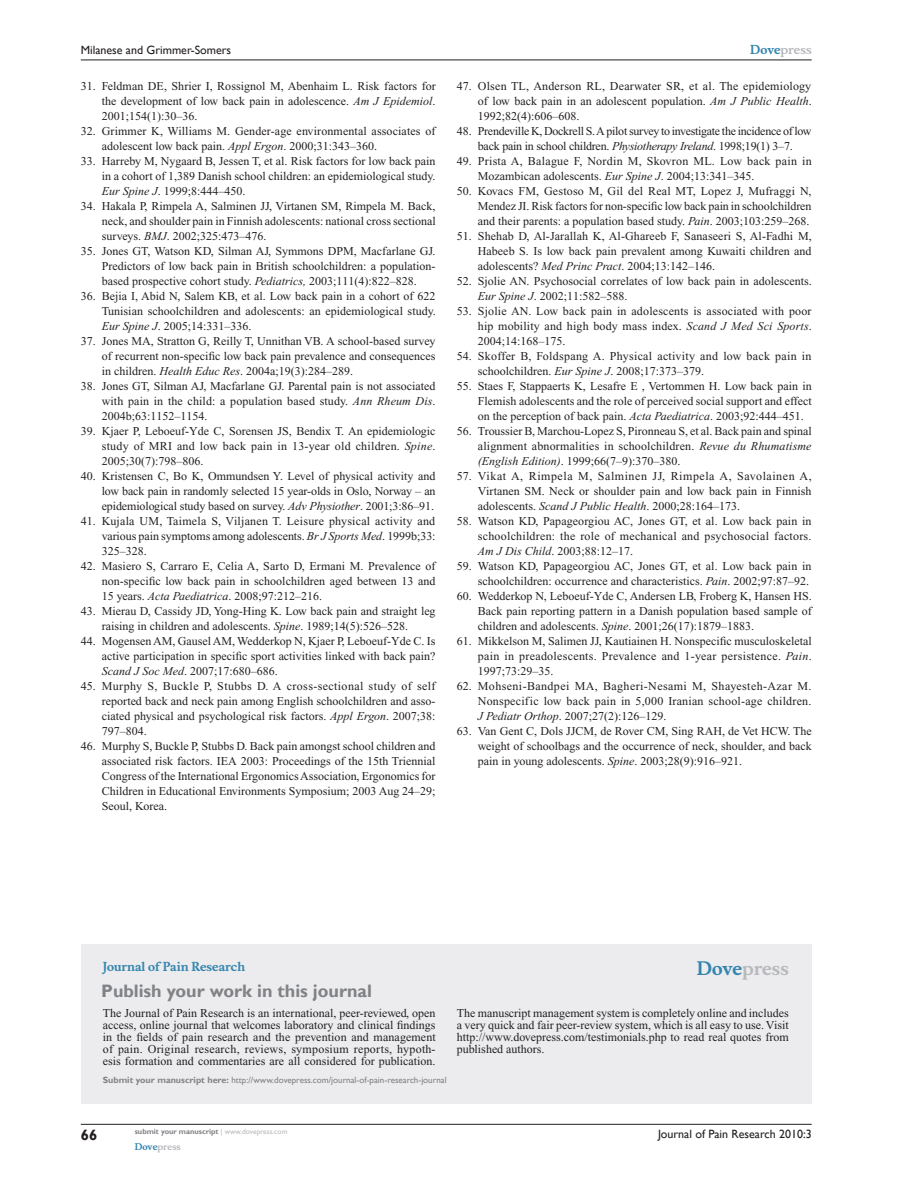
<style>
.page{position:relative;width:918px;height:1188px;background:#fff}
.page>*{position:absolute;margin:0;border:0;box-sizing:border-box;transform-origin:0 0}
.t1{font:700 18px "Gill Sans";color:#808285}
.t2{font:700 18px "Musee";color:#b8b9bc}
.t3{font:700 15px "Gill Sans";color:#231f20}
.t4{font:12px/15px "Times New Roman";color:#231f20;text-align:justify}
.t5{font:12px/15px "Times New Roman";letter-spacing:-.025em;color:#231f20;text-align:center}
.t6{font:12px/15px "Times New Roman";letter-spacing:.025em;color:#231f20}
.t7{font:12px "Gill Sans";color:#231f20}
.t8{font:700 12px "Musee";color:#3485ae}
.t9{font:700 12px "Musee";color:#b8b9bc}
.t10{font:9px "Gill Sans";color:#808285}
.t11{font:700 9px "Musee";color:#b8b9bc}
.t12{font:700 7.5px "Gill Sans";color:#808285}
.s1{font-style:italic}
.s2{color:#3485ae}
.s3{font-weight:700}
.s4{font-weight:400;color:#b8b9bc}
</style>
<div class="page">
<div style="left:81px;top:944px;width:731px;height:159px;background:#ececee"></div>
<hr style="left:81px;top:1124px;width:731px;height:1px;background:#231f20">
<hr style="left:81px;top:60px;width:731px;height:1px;background:#231f20">
<p class="t7" style="left:81px;top:43px;width:152px">Milanese and Grimmer-Somers</p>
<p class="t4" style="left:102px;top:79px;width:336px;text-indent:-21px">31. Feldman DE, Shrier I, Rossignol M, Abenhaim L. Risk factors for the development of low back pain in adolescence. <span class="s1">Am J Epidemiol</span>.<br>2001;154(1):30–36.</p>
<p class="t4" style="left:102px;top:124px;width:335px;text-indent:-21px">32. Grimmer K, Williams M. Gender-age environmental associates of adolescent low back pain. <span class="s1">Appl Ergon</span>. 2000;31:343–360.</p>
<p class="t4" style="left:102px;top:154px;width:335px;text-indent:-21px">33. Harreby M, Nygaard B, Jessen T, et al. Risk factors for low back pain in a cohort of 1,389 Danish school children: an epidemiological study.<br><span class="s1">Eur Spine J</span>. 1999;8:444–450.</p>
<p class="t4" style="left:102px;top:199px;width:336px;text-indent:-21px">34. Hakala P, Rimpela A, Salminen JJ, Virtanen SM, Rimpela M. Back, neck, and shoulder pain in Finnish adolescents: national cross sectional surveys. <span class="s1">BMJ</span>. 2002;325:473–476.</p>
<p class="t4" style="left:102px;top:244px;width:335px;text-indent:-21px">35. Jones GT, Watson KD, Silman AJ, Symmons DPM, Macfarlane GJ.<br>Predictors of low back pain in British schoolchildren: a population&shy;based prospective cohort study. <span class="s1">Pediatrics,</span> 2003;111(4):822–828.</p>
<p class="t4" style="left:102px;top:289px;width:336px;text-indent:-21px">36. Bejia I, Abid N, Salem KB, et al. Low back pain in a cohort of 622<br>Tunisian schoolchildren and adolescents: an epidemiological study.<br><span class="s1">Eur Spine J</span>. 2005;14:331–336.</p>
<p class="t4" style="left:102px;top:334px;width:335px;text-indent:-21px">37. Jones MA, Stratton G, Reilly T, Unnithan VB. A school-based survey of recurrent non-specific low back pain prevalence and consequences in children. <span class="s1">Health Educ Res</span>. 2004a;19(3):284–289.</p>
<p class="t4" style="left:102px;top:379px;width:335px;text-indent:-21px">38. Jones GT, Silman AJ, Macfarlane GJ. Parental pain is not associated with pain in the child: a population based study. <span class="s1">Ann Rheum Dis</span>.<br>2004b;63:1152–1154.</p>
<p class="t4" style="left:102px;top:424px;width:335px;text-indent:-21px">39. Kjaer P, Leboeuf-Yde C, Sorensen JS, Bendix T. An epidemiologic study of MRI and low back pain in 13-year old children. <span class="s1">Spine</span>.<br>2005;30(7):798–806.</p>
<p class="t4" style="left:102px;top:469px;width:335px;text-indent:-21px">40. Kristensen C, Bo K, Ommundsen Y. Level of physical activity and low back pain in randomly selected 15 year-olds in Oslo, Norway – an epidemiological study based on survey. <span class="s1">Adv Physiother</span>. 2001;3:86–91.</p>
<p class="t4" style="left:102px;top:514px;width:335px;text-indent:-21px">41. Kujala UM, Taimela S, Viljanen T. Leisure physical activity and various pain symptoms among adolescents. <span class="s1">Br J Sports Med</span>. 1999b;33:<br>325–328.</p>
<p class="t4" style="left:102px;top:559px;width:335px;text-indent:-21px">42. Masiero S, Carraro E, Celia A, Sarto D, Ermani M. Prevalence of non-specific low back pain in schoolchildren aged between 13 and 15 years. <span class="s1">Acta Paediatrica</span>. 2008;97:212–216.</p>
<p class="t4" style="left:81px;top:604px;width:356px;text-align:center">43. Mierau D, Cassidy JD, Yong-Hing K. Low back pain and straight leg raising in children and adolescents. <span class="s1">Spine</span>. 1989;14(5):526–528.</p>
<p class="t4" style="left:102px;top:634px;width:335px;text-indent:-21px">44. Mogensen AM, Gausel AM, Wedderkop N, Kjaer P, Leboeuf-Yde C. Is active participation in specific sport activities linked with back pain?<br><span class="s1">Scand J Soc Med</span>. 2007;17:680–686.</p>
<p class="t4" style="left:102px;top:679px;width:335px;text-indent:-21px">45. Murphy S, Buckle P, Stubbs D. A cross-sectional study of self reported back and neck pain among English schoolchildren and asso&shy;ciated physical and psychological risk factors. <span class="s1">Appl Ergon</span>. 2007;38:<br>797–804.</p>
<p class="t4" style="left:102px;top:739px;width:335px;text-indent:-21px">46. Murphy S, Buckle P, Stubbs D. Back pain amongst school children and associated risk factors. IEA 2003: Proceedings of the 15th Triennial Congress of the International Ergonomics Association, Ergonomics for Children in Educational Environments Symposium; 2003 Aug 24–29; Seoul, Korea.</p>
<p class="t9" style="left:750px;top:43px;width:63px"><span class="s2">Dove</span>press</p>
<p class="t4" style="left:478px;top:79px;width:335px;text-indent:-21px">47. Olsen TL, Anderson RL, Dearwater SR, et al. The epidemiology of low back pain in an adolescent population. <span class="s1">Am J Public Health</span>.<br>1992;82(4):606–608.</p>
<p class="t5" style="left:457px;top:124px;width:356px">48. Prendeville K, Dockrell S. A pilot survey to investigate the incidence of low back pain in school children. <span class="s1">Physiotherapy Ireland</span>. 1998;19(1) 3–7.</p>
<p class="t4" style="left:478px;top:154px;width:335px;text-indent:-21px">49. Prista A, Balague F, Nordin M, Skovron ML. Low back pain in<br>Mozambican adolescents. <span class="s1">Eur Spine J</span>. 2004;13:341–345.</p>
<p class="t4" style="left:478px;top:184px;width:335px;text-indent:-21px">50. Kovacs FM, Gestoso M, Gil del Real MT, Lopez J, Mufraggi N, Mendez JI. Risk factors for non-specific low back pain in schoolchildren and their parents: a population based study. <span class="s1">Pain</span>. 2003;103:259–268.</p>
<p class="t4" style="left:478px;top:229px;width:335px;text-indent:-21px">51. Shehab D, Al-Jarallah K, Al-Ghareeb F, Sanaseeri S, Al-Fadhi M, Habeeb S. Is low back pain prevalent among Kuwaiti children and adolescents? <span class="s1">Med Princ Pract</span>. 2004;13:142–146.</p>
<p class="t4" style="left:478px;top:274px;width:335px;text-indent:-21px">52. Sjolie AN. Psychosocial correlates of low back pain in adolescents.<br><span class="s1">Eur Spine J</span>. 2002;11:582–588.</p>
<p class="t4" style="left:478px;top:304px;width:335px;text-indent:-21px">53. Sjolie AN. Low back pain in adolescents is associated with poor hip mobility and high body mass index. <span class="s1">Scand J Med Sci Sports</span>.<br>2004;14:168–175.</p>
<p class="t6" style="left:478px;top:349px;width:335px;text-indent:-21px">54. Skoffer B, Foldspang A. Physical activity and low back pain in schoolchildren. <span class="s1">Eur Spine J</span>. 2008;17:373–379.</p>
<p class="t4" style="left:478px;top:379px;width:335px;text-indent:-21px">55. Staes F, Stappaerts K, Lesafre E , Vertommen H. Low back pain in Flemish adolescents and the role of perceived social support and effect on the perception of back pain. <span class="s1">Acta Paediatrica</span>. 2003;92:444–451.</p>
<p class="t4" style="left:478px;top:424px;width:335px;text-indent:-21px">56. Troussier B, Marchou-Lopez S, Pironneau S, et al. Back pain and spinal alignment abnormalities in schoolchildren. <span class="s1">Revue du Rhumatisme (English Edition)</span>. 1999;66(7–9):370–380.</p>
<p class="t4" style="left:478px;top:469px;width:335px;text-indent:-21px">57. Vikat A, Rimpela M, Salminen JJ, Rimpela A, Savolainen A, Virtanen SM. Neck or shoulder pain and low back pain in Finnish adolescents. <span class="s1">Scand J Public Health</span>. 2000;28:164–173.</p>
<p class="t4" style="left:478px;top:514px;width:335px;text-indent:-21px">58. Watson KD, Papageorgiou AC, Jones GT, et al. Low back pain in schoolchildren: the role of mechanical and psychosocial factors.<br><span class="s1">Am J Dis Child</span>. 2003;88:12–17.</p>
<p class="t4" style="left:457px;top:559px;width:356px;text-align:right">59. Watson KD, Papageorgiou AC, Jones GT, et al. Low back pain in schoolchildren: occurrence and characteristics. <span class="s1">Pain</span>. 2002;97:87–92.</p>
<p class="t4" style="left:478px;top:589px;width:335px;text-indent:-21px">60. Wedderkop N, Leboeuf-Yde C, Andersen LB, Froberg K, Hansen HS.<br>Back pain reporting pattern in a Danish population based sample of children and adolescents. <span class="s1">Spine</span>. 2001;26(17):1879–1883.</p>
<p class="t4" style="left:478px;top:634px;width:335px;text-indent:-21px">61. Mikkelson M, Salimen JJ, Kautiainen H. Nonspecific musculoskeletal pain in preadolescents. Prevalence and 1-year persistence. <span class="s1">Pain</span>.<br>1997;73:29–35.</p>
<p class="t4" style="left:478px;top:679px;width:335px;text-indent:-21px">62. Mohseni-Bandpei MA, Bagheri-Nesami M, Shayesteh-Azar M.<br>Nonspecific low back pain in 5,000 Iranian school-age children.<br><span class="s1">J Pediatr Orthop</span>. 2007;27(2):126–129.</p>
<p class="t4" style="left:478px;top:724px;width:335px;text-indent:-21px">63. Van Gent C, Dols JJCM, de Rover CM, Sing RAH, de Vet HCW. The weight of schoolbags and the occurrence of neck, shoulder, and back pain in young adolescents. <span class="s1">Spine</span>. 2003;28(9):916–921.</p>
<p class="t8" style="left:103px;top:959px;width:144px">Journal of Pain Research</p>
<h1 class="t1" style="left:101px;top:980px;width:272px">Publish your work in this journal</h1>
<h1 class="t2" style="left:697px;top:958px;width:94px"><span class="s2">Dove</span>press</h1>
<p class="t4" style="left:103px;top:1007px;width:335px;line-height:12px">The Journal of Pain Research is an international, peer-reviewed, open access, online journal that welcomes laboratory and clinical findings in the fields of pain research and the prevention and management of pain. Original research, reviews, symposium reports, hypoth&shy;esis formation and commentaries are all considered for publication.</p>
<p class="t4" style="left:457px;top:1007px;width:333px;line-height:12px">The manuscript management system is completely online and includes a very quick and fair peer-review system, which is all easy to use. Visit http://www.dovepress.com/testimonials.php to read real quotes from published authors.</p>
<p class="t10" style="left:103px;top:1075px;width:345px"><span class="s3">Submit your manuscript here:</span> http://www.dovepress.com/journal-of-pain-research-journal</p>
<p class="t3" style="left:81px;top:1126px;width:18px">66</p>
<p class="t12" style="left:135px;top:1127px;width:154px">submit your manuscript <span class="s4">| www.dovepress.com</span></p>
<p class="t11" style="left:135px;top:1141px;width:48px"><span class="s2">Dove</span>press</p>
<p class="t7" style="left:658px;top:1127px;width:155px">Journal of Pain Research 2010:3</p>
</div>
